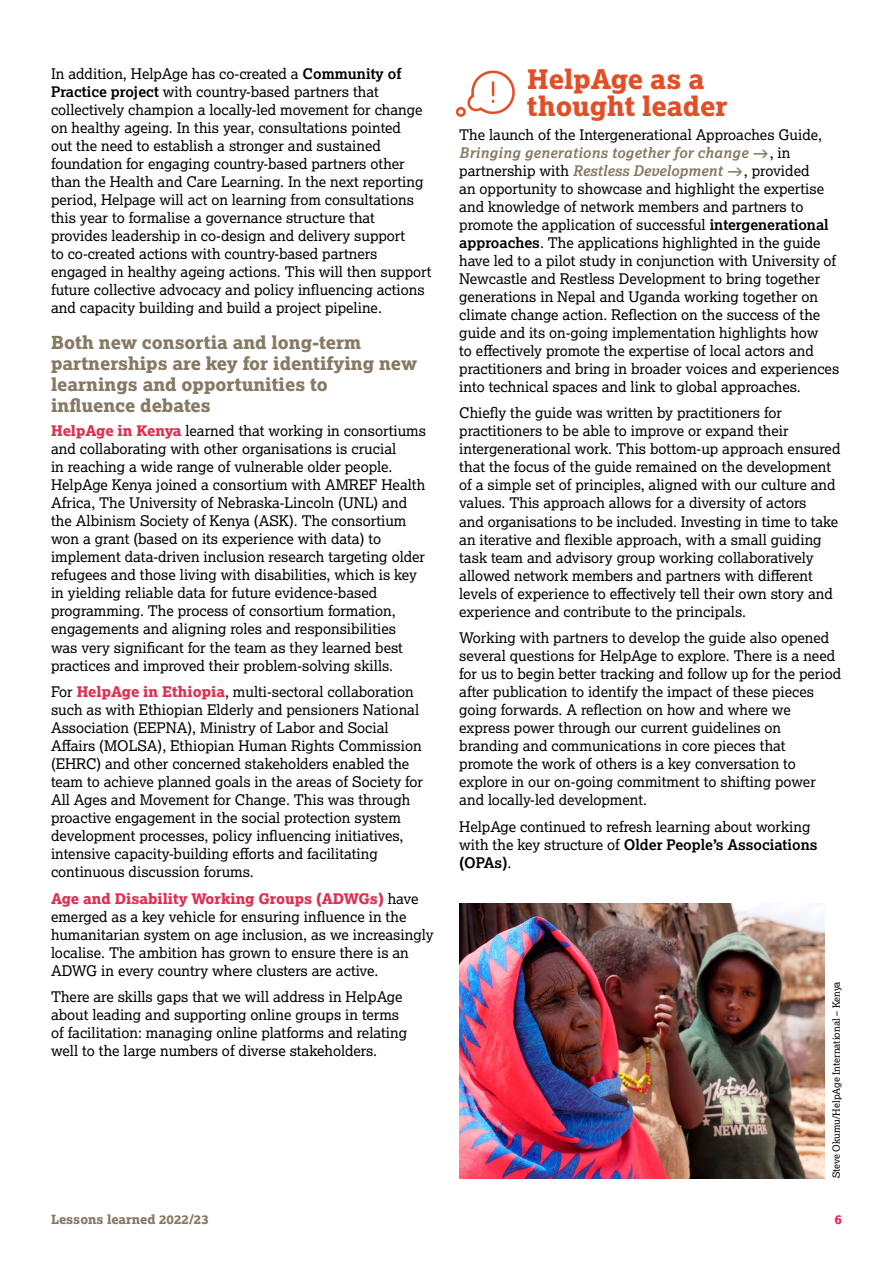
<style>
.page{position:relative;width:893px;height:1263px;background:#fff}
.page>*{position:absolute;margin:0;border:0;box-sizing:border-box;transform-origin:0 0}
.t1{font:27px/27px "Lexia X Bold";color:#e34e26}
.t2{font:18px/21px "Lexia X Bold";color:#867a64}
.t3{font:14.7px/18px "Lexia";color:#000}
.t4{font:italic 700 14.7px "Lexia";letter-spacing:.01em;color:#867a64}
.t5{font:14.7px "Lexia X Bold";color:#e12e50}
.t6{font:12.75px "Lexia X Bold";color:#867a64}
.t7{font:12.75px "Lexia X Bold";color:#e12e50}
.t8{font:9.75px "Lexia";color:#000}
.s1{font-weight:700}
.s2{font-family:"Lexia X Bold";color:#e12e50}
.s3{font-family:"Lexia";color:#000}
.s4{font-weight:400;font-style:normal;color:#000}
</style>
<div class="page">
<div style="left:456px;top:107px;width:10px;height:10px;border:3px solid #e34e26;border-radius:50%"></div>
<svg style="left:468px;top:70px;width:47px;height:45px"></svg>
<img style="left:459px;top:903px;width:366px;height:275px">
<p class="t3" style="left:51px;top:64px;width:382px">In addition, HelpAge has co-created a <span class="s1">Community of Practice project</span> with country-based partners that collectively champion a locally-led movement for change on healthy ageing. In this year, consultations pointed<br>out the need to establish a stronger and sustained foundation for engaging country-based partners other than the Health and Care Learning. In the next reporting period, Helpage will act on learning from consultations this year to formalise a governance structure that provides leadership in co-design and delivery support<br>to co-created actions with country-based partners engaged in healthy ageing actions. This will then support future collective advocacy and policy influencing actions and capacity building and build a project pipeline.</p>
<p class="t2" style="left:51px;top:332px;width:368px">Both new consortia and long-term partnerships are key for identifying new learnings and opportunities to<br>influence debates</p>
<p class="t3" style="left:51px;top:422px;width:376px"><span class="s2">HelpAge in Kenya</span> learned that working in consortiums and collaborating with other organisations is crucial<br>in reaching a wide range of vulnerable older people.<br>HelpAge Kenya joined a consortium with AMREF Health Africa, The University of Nebraska-Lincoln (UNL) and the Albinism Society of Kenya (ASK). The consortium won a grant (based on its experience with data) to implement data-driven inclusion research targeting older refugees and those living with disabilities, which is key in yielding reliable data for future evidence-based programming. The process of consortium formation, engagements and aligning roles and responsibilities was very significant for the team as they learned best practices and improved their problem-solving skills.</p>
<p class="t3" style="left:51px;top:682px;width:374px">For <span class="s2">HelpAge in Ethiopia</span>, multi-sectoral collaboration such as with Ethiopian Elderly and pensioners National Association (EEPNA), Ministry of Labor and Social Affairs (MOLSA), Ethiopian Human Rights Commission (EHRC) and other concerned stakeholders enabled the team to achieve planned goals in the areas of Society for All Ages and Movement for Change. This was through proactive engagement in the social protection system development processes, policy influencing initiatives, intensive capacity-building efforts and facilitating continuous discussion forums.</p>
<p class="t5" style="left:51px;top:889px;width:369px">Age and Disability Working Groups (ADWGs) <span class="s3">have</span></p>
<p class="t3" style="left:51px;top:907px;width:384px">emerged as a key vehicle for ensuring influence in the humanitarian system on age inclusion, as we increasingly localise. The ambition has grown to ensure there is an ADWG in every country where clusters are active.</p>
<p class="t3" style="left:51px;top:987px;width:358px">There are skills gaps that we will address in HelpAge about leading and supporting online groups in terms of facilitation: managing online platforms and relating well to the large numbers of diverse stakeholders.</p>
<p class="t8" style="left:830px;top:1178px;width:199px;rotate:-90deg">Steve Okumu/HelpAge International – Kenya</p>
<h1 class="t1" style="left:527px;top:65px;width:202px">HelpAge as a thought leader</h1>
<p class="t3" style="left:459px;top:125px;width:364px">The launch of the Intergenerational Approaches Guide,</p>
<p class="t4" style="left:459px;top:143px;width:290px">Bringing generations together for change</p>
<p class="t3" style="left:770px;top:143px;width:22px">, in</p>
<p class="t4" style="left:459px;top:161px;width:265px"><span class="s4">partnership with</span> Restless Development</p>
<p class="t3" style="left:459px;top:161px;width:381px;text-indent:285px">, provided<br>an opportunity to showcase and highlight the expertise and knowledge of network members and partners to promote the application of successful <span class="s1">intergenerational approaches</span>. The applications highlighted in the guide have led to a pilot study in conjunction with University of Newcastle and Restless Development to bring together generations in Nepal and Uganda working together on climate change action. Reflection on the success of the guide and its on-going implementation highlights how<br>to effectively promote the expertise of local actors and practitioners and bring in broader voices and experiences into technical spaces and link to global approaches.</p>
<p class="t3" style="left:459px;top:404px;width:383px">Chiefly the guide was written by practitioners for practitioners to be able to improve or expand their intergenerational work. This bottom-up approach ensured that the focus of the guide remained on the development of a simple set of principles, aligned with our culture and values. This approach allows for a diversity of actors<br>and organisations to be included. Investing in time to take an iterative and flexible approach, with a small guiding task team and advisory group working collaboratively allowed network members and partners with different levels of experience to effectively tell their own story and experience and contribute to the principals.</p>
<p class="t3" style="left:459px;top:628px;width:383px">Working with partners to develop the guide also opened several questions for HelpAge to explore. There is a need for us to begin better tracking and follow up for the period after publication to identify the impact of these pieces going forwards. A reflection on how and where we express power through our current guidelines on branding and communications in core pieces that promote the work of others is a key conversation to explore in our on-going commitment to shifting power and locally-led development.</p>
<p class="t3" style="left:459px;top:817px;width:360px">HelpAge continued to refresh learning about working with the key structure of <span class="s1">Older People’s Associations (OPAs)</span>.</p>
<p class="t6" style="left:51px;top:1211px;width:159px">Lessons learned 2022/23</p>
<p class="t7" style="left:834px;top:1211px;width:9px">6</p>
</div>
